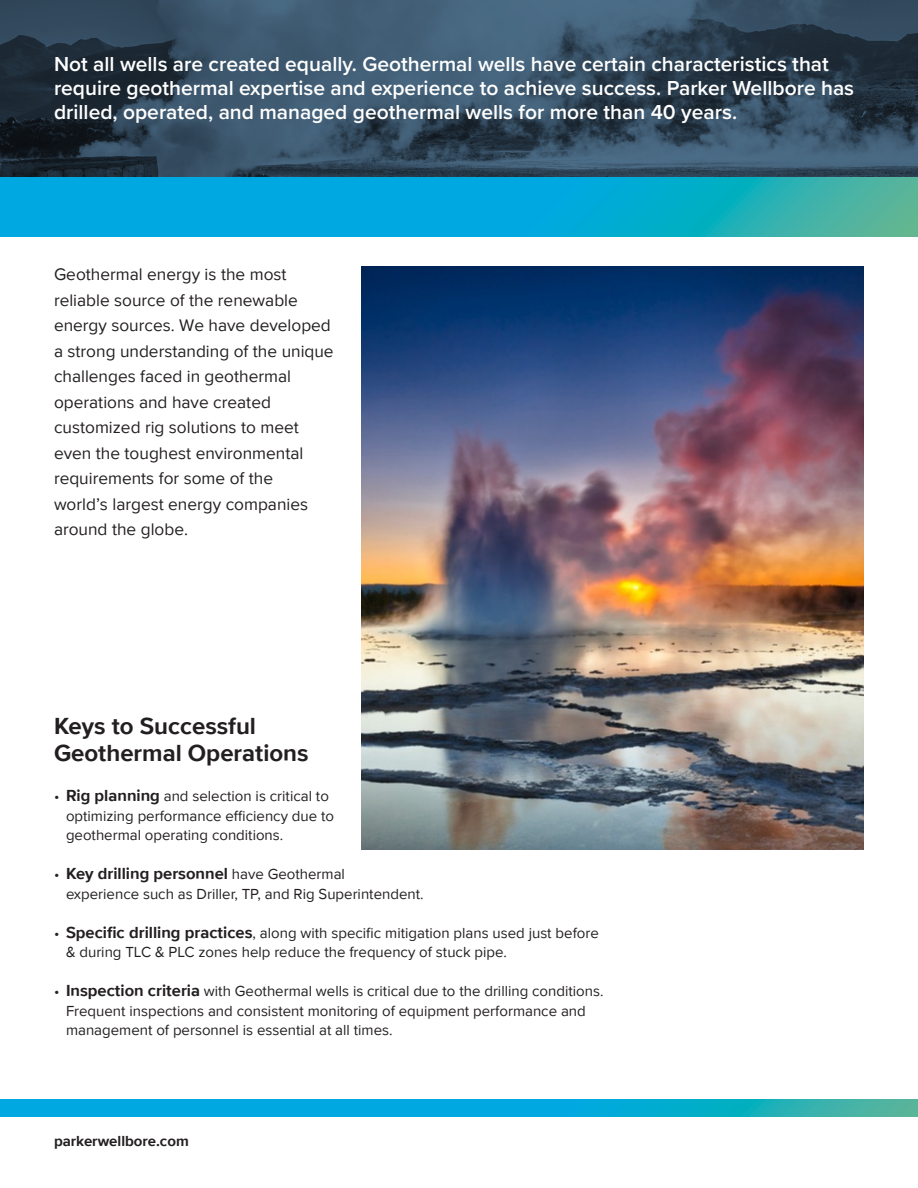
<style>
.page{position:relative;width:918px;height:1188px;background:#fff}
.page>*{position:absolute;margin:0;border:0;box-sizing:border-box;transform-origin:0 0}
.t1{font:700 24px "Proxima Nova";color:#231f20}
.t2{font:600 21px/24px "Proxima Nova";color:#fff}
.t3{font:17.25px "Proxima Nova";color:#231f20}
.t4{font:700 16.5px "Proxima Nova";color:#231f20}
.t5{font:15px "Proxima Nova";color:#231f20}
.t6{font:700 15px "Proxima Nova";color:#231f20}
.s1{font-weight:700;font-size:16.5px}
.s2{font-weight:400;font-size:15px}
</style>
<div class="page">
<svg style="left:0;top:0;width:918px;height:177px;background:#33495d"></svg>
<svg style="left:0;top:177px;width:918px;height:60px;background:#0dabd2"></svg>
<svg style="left:0;top:1100px;width:918px;height:17px;background:#0aaad4"></svg>
<img style="left:362px;top:266px;width:502px;height:584px">
<p class="t2" style="left:54px;top:51px;width:802px">Not all wells are created equally. Geothermal wells have certain characteristics that require geothermal expertise and experience to achieve success. Parker Wellbore has drilled, operated, and managed geothermal wells for more than 40 years.</p>
<p class="t3" style="left:54px;top:261px;width:234px">Geothermal energy is the most</p>
<p class="t3" style="left:54px;top:287px;width:245px">reliable source of the renewable</p>
<p class="t3" style="left:54px;top:312px;width:278px">energy sources. We have developed</p>
<p class="t3" style="left:54px;top:338px;width:281px">a strong understanding of the unique</p>
<p class="t3" style="left:54px;top:363px;width:239px">challenges faced in geothermal</p>
<p class="t3" style="left:54px;top:389px;width:218px">operations and have created</p>
<p class="t3" style="left:54px;top:414px;width:246px">customized rig solutions to meet</p>
<p class="t3" style="left:54px;top:440px;width:251px">even the toughest environmental</p>
<p class="t3" style="left:54px;top:465px;width:221px">requirements for some of the</p>
<p class="t3" style="left:54px;top:491px;width:256px">world’s largest energy companies</p>
<p class="t3" style="left:54px;top:516px;width:136px">around the globe.</p>
<p class="t1" style="left:54px;top:708px;width:204px">Keys to Successful</p>
<p class="t1" style="left:54px;top:735px;width:256px">Geothermal Operations</p>
<p class="t5" style="left:54px;top:785px;width:276px">• <span class="s1">Rig planning</span> and selection is critical to</p>
<p class="t5" style="left:66px;top:804px;width:270px">optimizing performance efficiency due to</p>
<p class="t5" style="left:66px;top:824px;width:219px">geothermal operating conditions.</p>
<p class="t4" style="left:54px;top:861px;width:292px"><span class="s2">•</span> Key drilling personnel <span class="s2">have Geothermal</span></p>
<p class="t5" style="left:66px;top:882px;width:359px">experience such as Driller, TP, and Rig Superintendent.</p>
<p class="t5" style="left:54px;top:921px;width:546px">• <span class="s1">Specific drilling practices</span>, along with specific mitigation plans used just before</p>
<p class="t5" style="left:66px;top:941px;width:443px">&amp; during TLC &amp; PLC zones help reduce the frequency of stuck pipe.</p>
<p class="t5" style="left:54px;top:980px;width:551px">• <span class="s1">Inspection criteria</span> with Geothermal wells is critical due to the drilling conditions.</p>
<p class="t5" style="left:66px;top:999px;width:521px">Frequent inspections and consistent monitoring of equipment performance and</p>
<p class="t5" style="left:66px;top:1019px;width:328px">management of personnel is essential at all times.</p>
<p class="t6" style="left:54px;top:1130px;width:136px">parkerwellbore.com</p>
</div>
